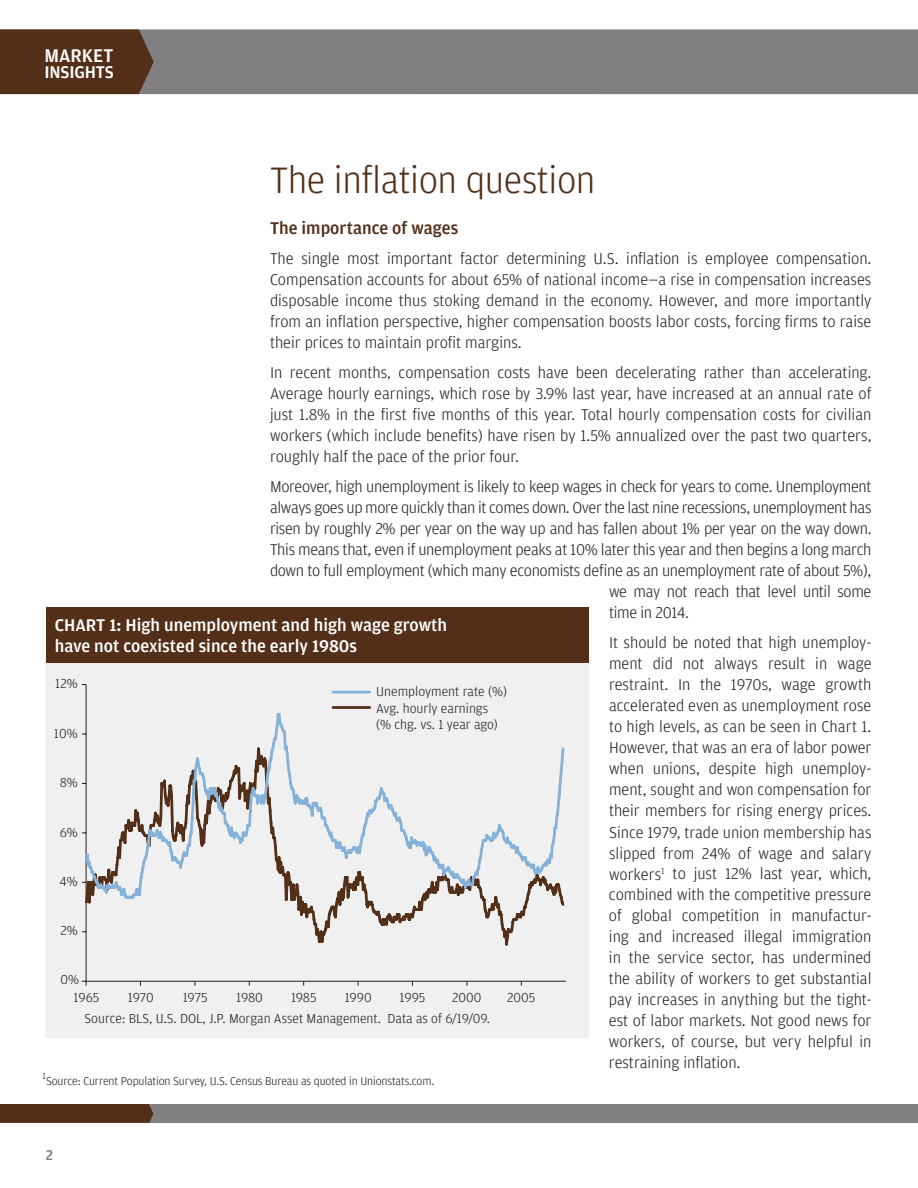
<style>
.page{position:relative;width:918px;height:1188px;background:#fff}
.page>*{position:absolute;margin:0;border:0;box-sizing:border-box;transform-origin:0 0}
.t1{font:300 39px "Amplitude";letter-spacing:-.01em;color:#532f18}
.t2{font:500 19.5px "Amplitude";color:#fff}
.subs{font:500 18px/21px "Amplitude";color:#fff}
.subs-2{font:500 18px "Amplitude";color:#532f18}
.body{font:300 16.5px/21px "Amplitude";letter-spacing:-.02em;color:#231f20;text-align:justify}
.t3{font:500 15px "Amplitude";color:#808083}
.t4{font:300 13.8px/16.5px "Amplitude";color:#231f20}
.footnotes{font:300 12px "Amplitude";letter-spacing:-.01em;color:#231f20}
.footnotes-2{font:300 9.6px "Amplitude";color:#231f20}
</style>
<div class="page">
<div style="left:46px;top:657px;width:543px;height:381px;background:#f0f0f1"></div>
<hr style="left:86px;top:981px;width:480px;height:1px;background:#231f20">
<hr style="left:86px;top:685px;width:1px;height:296px;background:#231f20">
<svg style="left:82px;top:981px;width:5px;height:5px"></svg>
<svg style="left:82px;top:711px;width:483px;height:236px"></svg>
<hr style="left:333px;top:691px;width:37px;height:3px;background:#86b2d9">
<hr style="left:333px;top:706px;width:37px;height:3px;background:#532f18">
<div style="left:46px;top:608px;width:543px;height:55px;background:#532f18"></div>
<div style="left:0;top:29px;width:918px;height:65px;background:#808083"></div>
<div style="left:0;top:29px;width:154px;height:65px;background:#532f18"></div>
<div style="left:0;top:1104px;width:918px;height:19px;background:#808083"></div>
<svg style="left:0;top:1104px;width:153px;height:19px;background:#54311a"></svg>
<p class="t2" style="left:45px;top:43px;width:70px">MARKET</p>
<p class="subs" style="left:45px;top:61px;width:71px">INSIGHTS</p>
<p class="t1" style="left:270px;top:156px;width:327px">The inflation question</p>
<p class="subs-2" style="left:270px;top:217px;width:190px">The importance of wages</p>
<p class="body" style="left:270px;top:248px;width:603px">The single most important factor determining U.S. inflation is employee compensation.<br>Compensation accounts for about 65% of national income—a rise in compensation increases disposable income thus stoking demand in the economy. However, and more importantly from an inflation perspective, higher compensation boosts labor costs, forcing firms to raise their prices to maintain profit margins.</p>
<p class="body" style="left:270px;top:362px;width:603px">In recent months, compensation costs have been decelerating rather than accelerating.<br>Average hourly earnings, which rose by 3.9% last year, have increased at an annual rate of just 1.8% in the first five months of this year. Total hourly compensation costs for civilian workers (which include benefits) have risen by 1.5% annualized over the past two quarters, roughly half the pace of the prior four.</p>
<p class="body" style="left:270px;top:476px;width:603px">Moreover, high unemployment is likely to keep wages in check for years to come. Unemployment</p>
<p class="body" style="left:270px;top:497px;width:603px">always goes up more quickly than it comes down. Over the last nine recessions, unemployment has</p>
<p class="body" style="left:270px;top:518px;width:603px">risen by roughly 2% per year on the way up and has fallen about 1% per year on the way down.</p>
<p class="body" style="left:270px;top:539px;width:603px">This means that, even if unemployment peaks at 10% later this year and then begins a long march</p>
<p class="body" style="left:270px;top:560px;width:603px">down to full employment (which many economists define as an unemployment rate of about 5%),</p>
<p class="body" style="left:609px;top:581px;width:264px">we may not reach that level until some</p>
<p class="body" style="left:609px;top:602px;width:82px">time in 2014.</p>
<p class="body" style="left:609px;top:632px;width:264px">It should be noted that high unemploy&shy;ment did not always result in wage restraint. In the 1970s, wage growth accelerated even as unemployment rose to high levels, as can be seen in Chart 1.<br>However, that was an era of labor power when unions, despite high unemploy&shy;ment, sought and won compensation for their members for rising energy prices.<br>Since 1979, trade union membership has slipped from 24% of wage and salary workers<sup>1</sup> to just 12% last year, which, combined with the competitive pressure of global competition in manufactur&shy;ing and increased illegal immigration in the service sector, has undermined the ability of workers to get substantial pay increases in anything but the tight&shy;est of labor markets. Not good news for workers, of course, but very helpful in restraining inflation.</p>
<p class="subs" style="left:55px;top:614px;width:394px">CHART 1: High unemployment and high wage growth have not coexisted since the early 1980s</p>
<p class="t4" style="left:55px;top:675px;width:24px">12%</p>
<p class="t4" style="left:376px;top:683px;width:132px">Unemployment rate (%)<br>Avg. hourly earnings<br>(% chg. vs. 1 year ago)</p>
<p class="t4" style="left:54px;top:724px;width:25px">10%</p>
<p class="t4" style="left:60px;top:774px;width:19px">8%</p>
<p class="t4" style="left:60px;top:823px;width:19px">6%</p>
<p class="t4" style="left:60px;top:873px;width:20px">4%</p>
<p class="t4" style="left:60px;top:922px;width:19px">2%</p>
<p class="t4" style="left:61px;top:970px;width:20px">0%</p>
<p class="t4" style="left:74px;top:988px;width:27px">1965</p>
<p class="t4" style="left:128px;top:988px;width:27px">1970</p>
<p class="t4" style="left:183px;top:988px;width:26px">1975</p>
<p class="t4" style="left:236px;top:988px;width:28px">1980</p>
<p class="t4" style="left:291px;top:988px;width:27px">1985</p>
<p class="t4" style="left:345px;top:988px;width:28px">1990</p>
<p class="t4" style="left:400px;top:988px;width:27px">1995</p>
<p class="t4" style="left:452px;top:988px;width:31px">2000</p>
<p class="t4" style="left:507px;top:988px;width:30px">2005</p>
<p class="t4" style="left:85px;top:1010px;width:407px">Source: BLS, U.S. DOL, J.P. Morgan Asset Management. Data as of 6/19/09.</p>
<p class="footnotes-2" style="left:42px;top:1070px;width:5px">1</p>
<p class="footnotes" style="left:46px;top:1073px;width:390px">Source: Current Population Survey, U.S. Census Bureau as quoted in Unionstats.com.</p>
<p class="t3" style="left:46px;top:1146px;width:9px">2</p>
</div>
